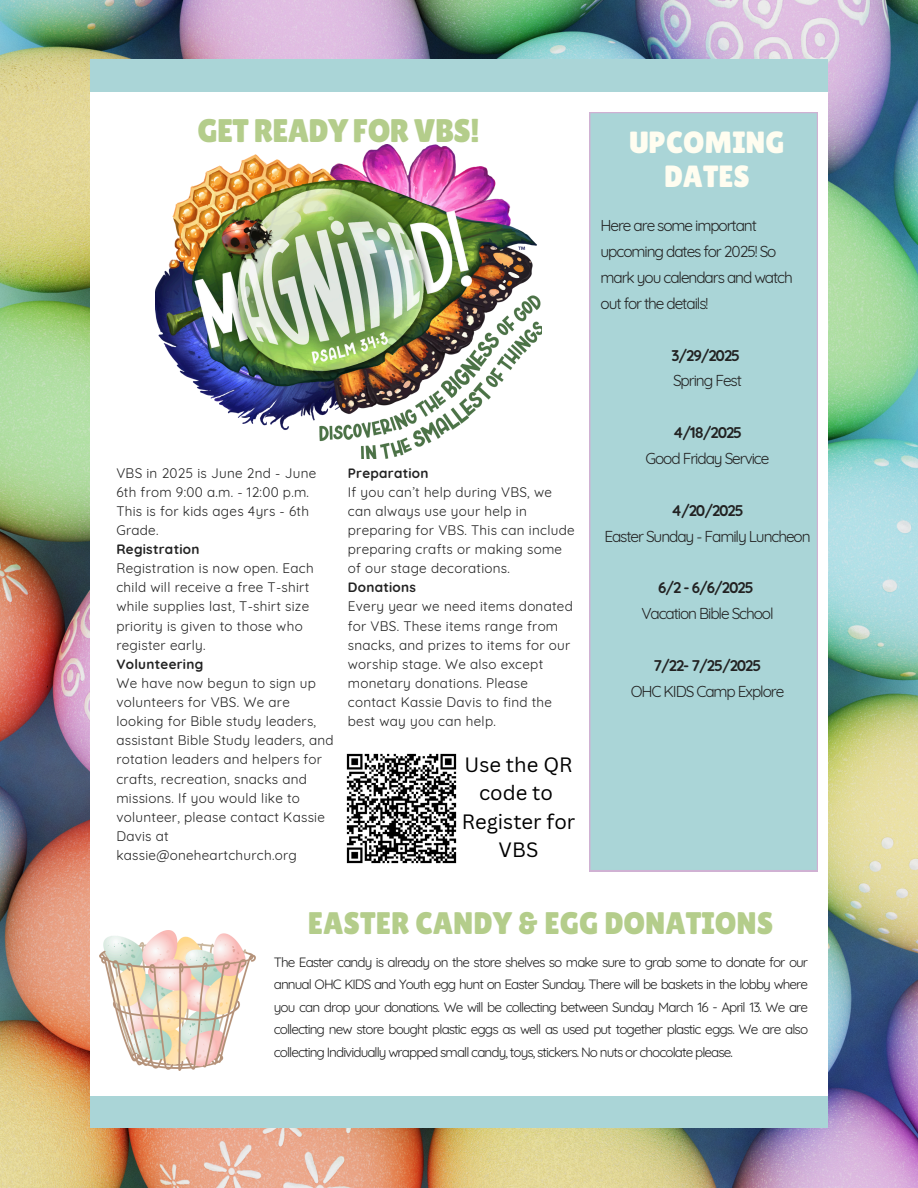
<style>
.page{position:relative;width:918px;height:1188px;background:#fff}
.page>*{position:absolute;margin:0;border:0;box-sizing:border-box;transform-origin:0 0}
.t1{font:32.7px "Lilita One";letter-spacing:-.02em;color:#b4cd8b}
.t2{font:31.2px "Lilita One";color:#b4cd8b}
.t3{font:30.75px/33.8px "Lilita One";color:#fffdf0;text-align:center}
.t4{font:20.25px/28.2px "Canva Sans";color:#000;text-align:center}
.t5{font:15.45px/25.8px "Quicksand";letter-spacing:-.07em;color:#222;text-align:center}
.t6{font:13.5px/19.2px "Quicksand";letter-spacing:.02em;color:#222}
.t7{font:700 13.5px "Quicksand";letter-spacing:.02em;color:#222}
.s1{font-weight:700}
</style>
<div class="page">
<img style="left:0;top:0;width:918px;height:1188px">
<div style="left:91px;top:72px;width:736px;height:1044px;background:#fff"></div>
<div style="left:91px;top:1096px;width:736px;height:32px;background:#aad5d7"></div>
<div style="left:91px;top:60px;width:736px;height:32px;background:#aad5d7"></div>
<img style="left:155px;top:145px;width:386px;height:313px">
<img style="left:346px;top:753px;width:111px;height:111px">
<div style="left:589px;top:112px;width:229px;height:759px;background:#aad5d7"></div>
<img style="left:99px;top:930px;width:156px;height:141px">
<h3 class="t1" style="left:197px;top:112px;width:284px">GET READY FOR VBS!</h3>
<p class="t6" style="left:116px;top:463px;width:201px">VBS in 2025 is June 2nd - June<br>6th from 9:00 a.m. - 12:00 p.m.</p>
<p class="t6" style="left:116px;top:501px;width:194px">This is for kids ages 4yrs - 6th<br>Grade.</p>
<p class="t7" style="left:116px;top:541px;width:85px">Registration</p>
<p class="t6" style="left:116px;top:558px;width:199px">Registration is now open. Each child will receive a free T-shirt while supplies last, T-shirt size priority is given to those who register early.</p>
<p class="t7" style="left:116px;top:655px;width:88px">Volunteering</p>
<p class="t6" style="left:116px;top:673px;width:219px">We have now begun to sign up volunteers for VBS. We are looking for Bible study leaders, assistant Bible Study leaders, and rotation leaders and helpers for crafts, recreation, snacks and missions. If you would like to volunteer, please contact Kassie<br>Davis at kassie@oneheartchurch.org</p>
<p class="t7" style="left:348px;top:464px;width:82px">Preparation</p>
<p class="t6" style="left:348px;top:482px;width:228px">If you can’t help during VBS, we can always use your help in preparing for VBS. This can include preparing crafts or making some of our stage decorations.</p>
<h1 class="t7" style="left:348px;top:579px;width:70px">Donations</h1>
<p class="t6" style="left:348px;top:597px;width:226px">Every year we need items donated for VBS. These items range from snacks, and prizes to items for our worship stage. We also except monetary donations. Please contact Kassie Davis to find the best way you can help.</p>
<h3 class="t4" style="left:462px;top:750px;width:115px">Use the QR code to<br>Register for<br>VBS</h3>
<p class="t3" style="left:629px;top:125px;width:157px">UPCOMING<br>DATES</p>
<p class="t5" style="left:601px;top:212px;width:194px;text-align:left">Here are some important upcoming dates for 2025! So mark you calendars and watch out for the details!</p>
<p class="t5" style="left:672px;top:342px;width:72px;text-align:left"><span class="s1">3/29/2025<br></span>Spring Fest</p>
<h2 class="t5" style="left:646px;top:419px;width:125px"><span class="s1">4/18/2025<br></span>Good Friday Service</h2>
<h1 class="t5" style="left:604px;top:497px;width:208px"><span class="s1">4/20/2025<br></span>Easter Sunday - Family Luncheon</h1>
<h3 class="t5" style="left:641px;top:575px;width:134px"><span class="s1">6/2 - 6/6/2025<br></span>Vacation Bible School</h3>
<h3 class="t5" style="left:631px;top:652px;width:155px"><span class="s1">7/22- 7/25/2025<br></span>OHC KIDS Camp Explore</h3>
<p class="t2" style="left:308px;top:905px;width:467px">EASTER CANDY &amp; EGG DONATIONS</p>
<p class="t6" style="left:274px;top:951px;width:536px;line-height:22.5px;text-align:justify">The Easter candy is already on the store shelves so make sure to grab some to donate for our annual OHC KIDS and Youth egg hunt on Easter Sunday. There will be baskets in the lobby where you can drop your donations. We will be collecting between Sunday March 16 - April 13. We are collecting new store bought plastic eggs as well as used put together plastic eggs. We are also collecting Individually wrapped small candy, toys, stickers. No nuts or chocolate please.</p>
</div>
